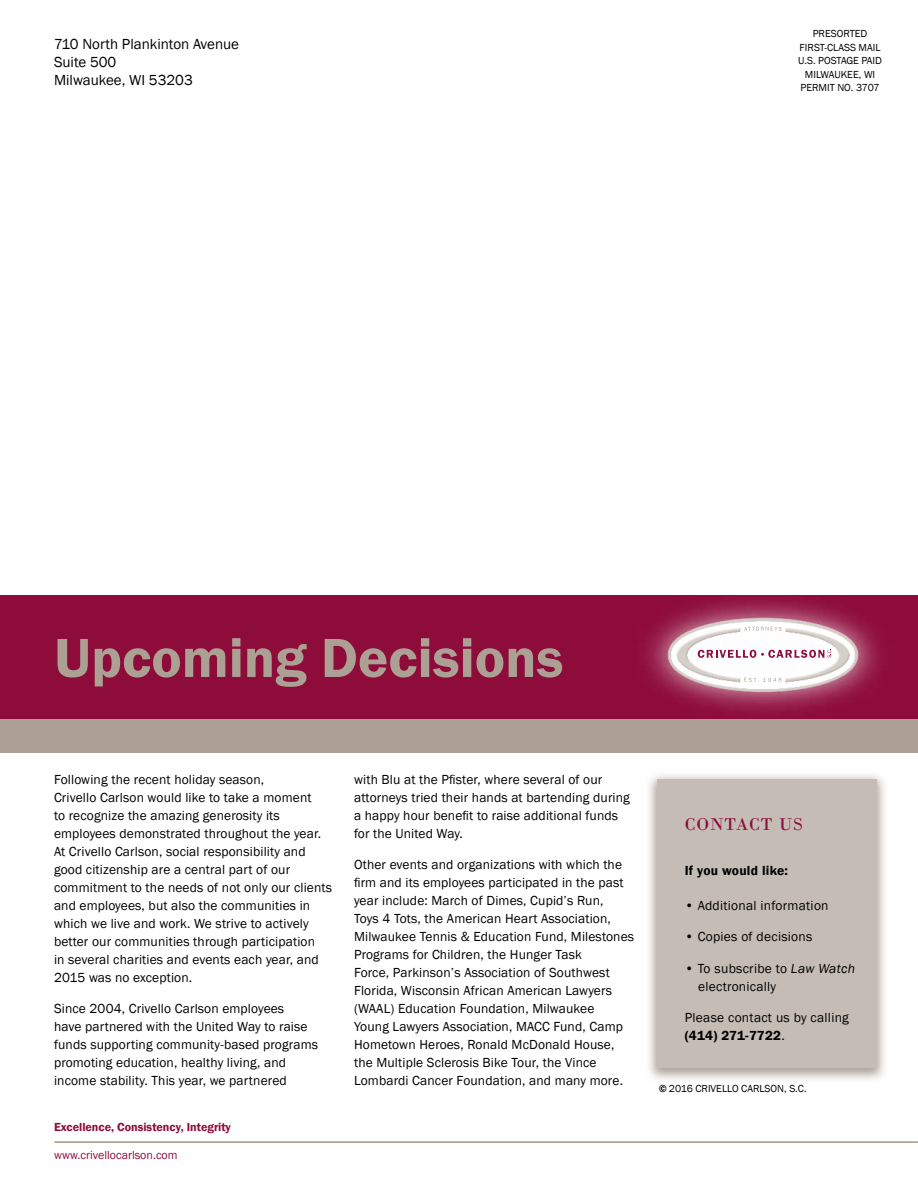
<style>
.page{position:relative;width:918px;height:1188px;background:#fff}
.page>*{position:absolute;margin:0;border:0;box-sizing:border-box;transform-origin:0 0}
.t1{font:600 57px "Franklin Gothic";color:#aca095}
.t2{font:18px "Bodoni";letter-spacing:.05em;color:#8e0c3a}
.t3{font:15px/18px "Franklin Gothic";color:#000}
.t4{font:13.5px/18px "Franklin Gothic";letter-spacing:.01em;color:#000}
.t5{font:600 13.5px "Franklin Gothic";letter-spacing:.02em;color:#000}
.t6{font:600 12px "Franklin Gothic";color:#8e0c3a}
.t7{font:12px "Franklin Gothic";color:#8e0c3a}
.t8{font:10.5px/13.5px "Franklin Gothic";color:#000;text-align:center}
.s1{font-style:italic}
.s2{font-weight:600}
</style>
<div class="page">
<svg style="left:649px;top:775px;width:236px;height:305px;background:#dcd7d3"></svg>
<div style="left:657px;top:779px;width:219px;height:288px;background:#c5bdb5"></div>
<div style="left:0;top:717px;width:918px;height:35px;background:#aca095"></div>
<div style="left:0;top:595px;width:918px;height:123px;background:#8e0c3a"></div>
<hr style="left:54px;top:1141px;width:864px;height:2px;background:#aca095">
<img style="left:631px;top:600px;width:264px;height:119px">
<svg style="left:698px;top:649px;width:133px;height:9px"></svg>
<svg style="left:744px;top:678px;width:38px;height:4px"></svg>
<svg style="left:744px;top:627px;width:38px;height:4px"></svg>
<p class="t3" style="left:54px;top:35px;width:187px">710 North Plankinton Avenue<br>Suite 500<br>Milwaukee, WI 53203</p>
<p class="t8" style="left:798px;top:27px;width:85px">PRESORTED<br>FIRST-CLASS MAIL<br>U.S. POSTAGE PAID<br>MILWAUKEE, WI<br>PERMIT NO. 3707</p>
<h1 class="t1" style="left:54px;top:623px;width:511px">Upcoming Decisions</h1>
<p class="t4" style="left:54px;top:771px;width:280px">Following the recent holiday season,<br>Crivello Carlson would like to take a moment<br>to recognize the amazing generosity its employees demonstrated throughout the year.<br>At Crivello Carlson, social responsibility and good citizenship are a central part of our commitment to the needs of not only our clients and employees, but also the communities in which we live and work. We strive to actively better our communities through participation<br>in several charities and events each year, and 2015 was no exception.</p>
<p class="t4" style="left:54px;top:1000px;width:266px">Since 2004, Crivello Carlson employees<br>have partnered with the United Way to raise funds supporting community-based programs promoting education, healthy living, and income stability. This year, we partnered</p>
<p class="t6" style="left:54px;top:1119px;width:178px">Excellence, Consistency, Integrity</p>
<p class="t7" style="left:54px;top:1148px;width:125px">www.crivellocarlson.com</p>
<p class="t4" style="left:354px;top:771px;width:277px">with Blu at the Pfister, where several of our attorneys tried their hands at bartending during a happy hour benefit to raise additional funds for the United Way.</p>
<p class="t4" style="left:354px;top:856px;width:282px">Other events and organizations with which the firm and its employees participated in the past year include: March of Dimes, Cupid’s Run,<br>Toys 4 Tots, the American Heart Association, Milwaukee Tennis &amp; Education Fund, Milestones Programs for Children, the Hunger Task<br>Force, Parkinson’s Association of Southwest Florida, Wisconsin African American Lawyers (WAAL) Education Foundation, Milwaukee<br>Young Lawyers Association, MACC Fund, Camp Hometown Heroes, Ronald McDonald House, the Multiple Sclerosis Bike Tour, the Vince Lombardi Cancer Foundation, and many more.</p>
<h2 class="t2" style="left:685px;top:814px;width:120px">CONTACT US</h2>
<p class="t5" style="left:685px;top:862px;width:105px">If you would like:</p>
<p class="t4" style="left:685px;top:896px;width:145px">• Additional information</p>
<p class="t4" style="left:685px;top:928px;width:129px">• Copies of decisions</p>
<p class="t4" style="left:698px;top:959px;width:158px;text-indent:-14px">• To subscribe to <span class="s1">Law Watch </span>electronically</p>
<p class="t4" style="left:685px;top:1009px;width:166px">Please contact us by calling <span class="s2">(414) 271-7722</span>.</p>
<p class="t8" style="left:659px;top:1082px;width:149px"><span class="s2">©</span> 2016 CRIVELLO CARLSON, S.C.</p>
</div>
